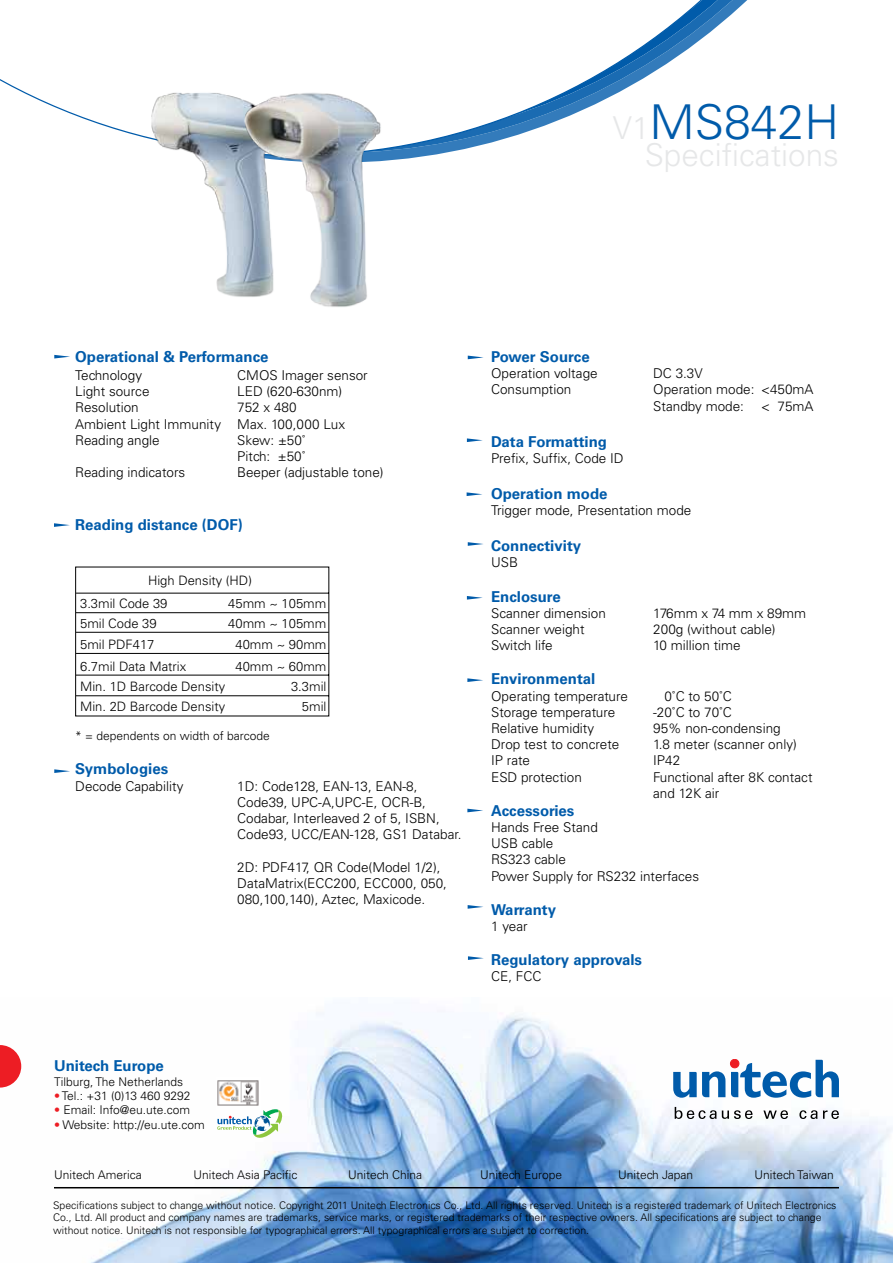
<style>
.page{position:relative;width:893px;height:1263px;background:#fff}
.page>*{position:absolute;margin:0;border:0;box-sizing:border-box;transform-origin:0 0}
.t1{font:300 48px "Univers";color:#005baa}
.t2{font:300 31.5px "Univers";color:#e6e7e8}
.t3{font:700 15px "Univers";color:#005baa}
.t4{font:300 13.5px/16.2px "Univers";color:#000}
.t5{font:300 13.05px/20.2px "Univers";color:#000}
.t6{font:300 12px "Univers";color:#000}
.t7{font:300 10.5px/12.6px "Univers";color:#000}
.s1{font-size:31.5px;color:#e6e7e8}
.s2{color:#ed1d24}
</style>
<div class="page">
<img style="left:0;top:1013px;width:893px;height:250px">
<svg style="left:0;top:0;width:742px;height:156px"></svg>
<hr style="left:54px;top:1187px;width:785px;height:1px;background:#000">
<svg style="left:675px;top:1107px;width:78px;height:12px"></svg>
<svg style="left:763px;top:1110px;width:25px;height:9px"></svg>
<svg style="left:799px;top:1110px;width:18px;height:9px"></svg>
<svg style="left:823px;top:1110px;width:16px;height:9px"></svg>
<svg style="left:673px;top:1060px;width:166px;height:38px"></svg>
<svg style="left:0;top:1045px;width:21px;height:42px"></svg>
<svg style="left:54px;top:355px;width:16px;height:3px"></svg>
<svg style="left:54px;top:769px;width:16px;height:4px"></svg>
<svg style="left:467px;top:438px;width:16px;height:4px"></svg>
<svg style="left:468px;top:542px;width:15px;height:4px"></svg>
<svg style="left:468px;top:356px;width:16px;height:3px"></svg>
<svg style="left:467px;top:596px;width:16px;height:4px"></svg>
<img style="left:217px;top:1078px;width:43px;height:31px">
<svg style="left:217px;top:1109px;width:66px;height:29px"></svg>
<svg style="left:467px;top:492px;width:15px;height:4px"></svg>
<svg style="left:467px;top:678px;width:16px;height:4px"></svg>
<svg style="left:467px;top:809px;width:16px;height:3px"></svg>
<svg style="left:54px;top:523px;width:16px;height:4px"></svg>
<svg style="left:468px;top:905px;width:15px;height:4px"></svg>
<svg style="left:468px;top:956px;width:16px;height:4px"></svg>
<img style="left:122px;top:57px;width:200px;height:228px">
<img style="left:217px;top:61px;width:201px;height:246px">
<svg style="left:75px;top:566px;width:255px;height:151px"></svg>
<h1 class="t1" style="left:613px;top:93px;width:228px"><span class="s1">V1</span>MS842H</h1>
<h2 class="t2" style="left:645px;top:136px;width:196px">Specifications</h2>
<p class="t3" style="left:75px;top:348px;width:195px">Operational &amp; Performance</p>
<p class="t4" style="left:75px;top:367px;width:68px">Technology</p>
<p class="t4" style="left:237px;top:367px;width:132px">CMOS Imager sensor</p>
<p class="t4" style="left:75px;top:383px;width:76px">Light source</p>
<p class="t4" style="left:237px;top:383px;width:107px">LED (620-630nm)</p>
<p class="t4" style="left:75px;top:400px;width:65px">Resolution</p>
<p class="t4" style="left:75px;top:400px;width:271px;text-indent:162px">752 x 480<br>Ambient Light Immunity Max. 100,000 Lux<br>Reading angle</p>
<p class="t4" style="left:237px;top:432px;width:70px">Skew: ±50˚<br>Pitch: ±50˚</p>
<p class="t4" style="left:75px;top:464px;width:112px">Reading indicators</p>
<p class="t4" style="left:237px;top:464px;width:148px">Beeper (adjustable tone)</p>
<p class="t3" style="left:75px;top:515px;width:169px">Reading distance (DOF)</p>
<p class="t5" style="left:148px;top:570px;width:105px">High Density (HD)</p>
<p class="t5" style="left:80px;top:613px;width:78px">5mil Code 39</p>
<p class="t5" style="left:80px;top:593px;width:89px">3.3mil Code 39</p>
<p class="t5" style="left:228px;top:593px;width:100px">45mm ~ 105mm<br>40mm ~ 105mm</p>
<p class="t5" style="left:80px;top:633px;width:108px;line-height:22.2px">5mil PDF417<br>6.7mil Data Matrix</p>
<p class="t5" style="left:80px;top:676px;width:147px">Min. 1D Barcode Density</p>
<p class="t5" style="left:236px;top:634px;width:92px">40mm ~ 90mm</p>
<p class="t5" style="left:236px;top:656px;width:92px">40mm ~ 60mm</p>
<p class="t5" style="left:291px;top:676px;width:37px">3.3mil</p>
<p class="t5" style="left:80px;top:697px;width:147px">Min. 2D Barcode Density</p>
<p class="t5" style="left:302px;top:697px;width:26px">5mil</p>
<p class="t6" style="left:75px;top:729px;width:196px">* = dependents on width of barcode</p>
<p class="t3" style="left:75px;top:760px;width:95px">Symbologies</p>
<p class="t4" style="left:75px;top:778px;width:110px">Decode Capability</p>
<p class="t4" style="left:237px;top:778px;width:226px">1D: Code128, EAN-13, EAN-8,<br>Code39, UPC-A,UPC-E, OCR-B,<br>Codabar, Interleaved 2 of 5, ISBN,<br>Code93, UCC/EAN-128, GS1 Databar.</p>
<p class="t4" style="left:237px;top:859px;width:211px">2D: PDF417, QR Code(Model 1/2),<br>DataMatrix(ECC200, ECC000, 050,<br>080,100,140), Aztec, Maxicode.</p>
<p class="t3" style="left:491px;top:348px;width:100px">Power Source</p>
<p class="t4" style="left:491px;top:365px;width:108px">Operation voltage</p>
<p class="t4" style="left:653px;top:365px;width:51px">DC 3.3V</p>
<p class="t4" style="left:491px;top:382px;width:82px">Consumption</p>
<p class="t4" style="left:653px;top:382px;width:162px">Operation mode: &lt;450mA<br>Standby mode:</p>
<p class="t4" style="left:761px;top:398px;width:54px">&lt; 75mA</p>
<p class="t3" style="left:491px;top:433px;width:117px">Data Formatting</p>
<p class="t4" style="left:491px;top:450px;width:134px">Prefix, Suffix, Code ID</p>
<p class="t3" style="left:491px;top:485px;width:118px">Operation mode</p>
<p class="t4" style="left:491px;top:502px;width:202px">Trigger mode, Presentation mode</p>
<p class="t3" style="left:491px;top:537px;width:92px">Connectivity</p>
<p class="t4" style="left:491px;top:554px;width:28px">USB</p>
<p class="t3" style="left:491px;top:587px;width:71px">Enclosure</p>
<p class="t4" style="left:491px;top:605px;width:116px">Scanner dimension</p>
<p class="t4" style="left:653px;top:605px;width:155px">176mm x 74 mm x 89mm</p>
<p class="t4" style="left:491px;top:621px;width:95px">Scanner weight</p>
<p class="t4" style="left:653px;top:621px;width:124px">200g (without cable)</p>
<p class="t4" style="left:491px;top:637px;width:63px">Switch life</p>
<p class="t4" style="left:653px;top:637px;width:89px">10 million time</p>
<p class="t3" style="left:491px;top:670px;width:106px">Environmental</p>
<p class="t4" style="left:491px;top:688px;width:138px">Operating temperature</p>
<p class="t4" style="left:664px;top:688px;width:69px">0˚C to 50˚C</p>
<p class="t4" style="left:491px;top:704px;width:126px">Storage temperature</p>
<p class="t4" style="left:653px;top:704px;width:80px">-20˚C to 70˚C</p>
<p class="t4" style="left:491px;top:720px;width:105px">Relative humidity</p>
<p class="t4" style="left:653px;top:720px;width:129px">95% non-condensing</p>
<p class="t4" style="left:491px;top:736px;width:130px">Drop test to concrete</p>
<p class="t4" style="left:653px;top:736px;width:145px">1.8 meter (scanner only)</p>
<p class="t4" style="left:491px;top:752px;width:41px">IP rate</p>
<p class="t4" style="left:653px;top:752px;width:29px">IP42</p>
<p class="t4" style="left:491px;top:769px;width:92px">ESD protection</p>
<p class="t4" style="left:653px;top:769px;width:161px">Functional after 8K contact and 12K air</p>
<p class="t3" style="left:491px;top:802px;width:85px">Accessories</p>
<p class="t4" style="left:491px;top:819px;width:209px">Hands Free Stand<br>USB cable<br>RS323 cable<br>Power Supply for RS232 interfaces</p>
<p class="t3" style="left:491px;top:901px;width:66px">Warranty</p>
<p class="t4" style="left:491px;top:918px;width:38px">1 year</p>
<p class="t3" style="left:491px;top:951px;width:152px">Regulatory approvals</p>
<p class="t4" style="left:491px;top:968px;width:52px">CE, FCC</p>
<p class="t3" style="left:54px;top:1057px;width:111px">Unitech Europe</p>
<p class="t6" style="left:54px;top:1074px;width:131px">Tilburg, The Netherlands</p>
<p class="t6" style="left:54px;top:1088px;width:138px"><span class="s2">•</span> Tel.: +31 (0)13 460 9292</p>
<p class="t6" style="left:54px;top:1103px;width:138px"><span class="s2">•</span> Email: Info@eu.ute.com</p>
<p class="t6" style="left:54px;top:1117px;width:152px"><span class="s2">•</span> Website: http://eu.ute.com</p>
<p class="t6" style="left:54px;top:1167px;width:89px">Unitech America</p>
<p class="t6" style="left:194px;top:1167px;width:105px">Unitech Asia Pacific</p>
<p class="t6" style="left:348px;top:1167px;width:76px">Unitech China</p>
<p class="t6" style="left:480px;top:1167px;width:84px">Unitech Europe</p>
<p class="t6" style="left:618px;top:1167px;width:77px">Unitech Japan</p>
<p class="t6" style="left:754px;top:1167px;width:81px">Unitech Taiwan</p>
<p class="t7" style="left:53px;top:1198px;width:785px">Specifications subject to change without notice. Copyright 2011 Unitech Electronics Co., Ltd. All rights reserved. Unitech is a registered trademark of Unitech Electronics<br>Co., Ltd. All product and company names are trademarks, service marks, or registered trademarks of their respective owners. All specifications are subject to change without notice. Unitech is not responsible for typographical errors. All typographical errors are subject to correction.</p>
</div>
